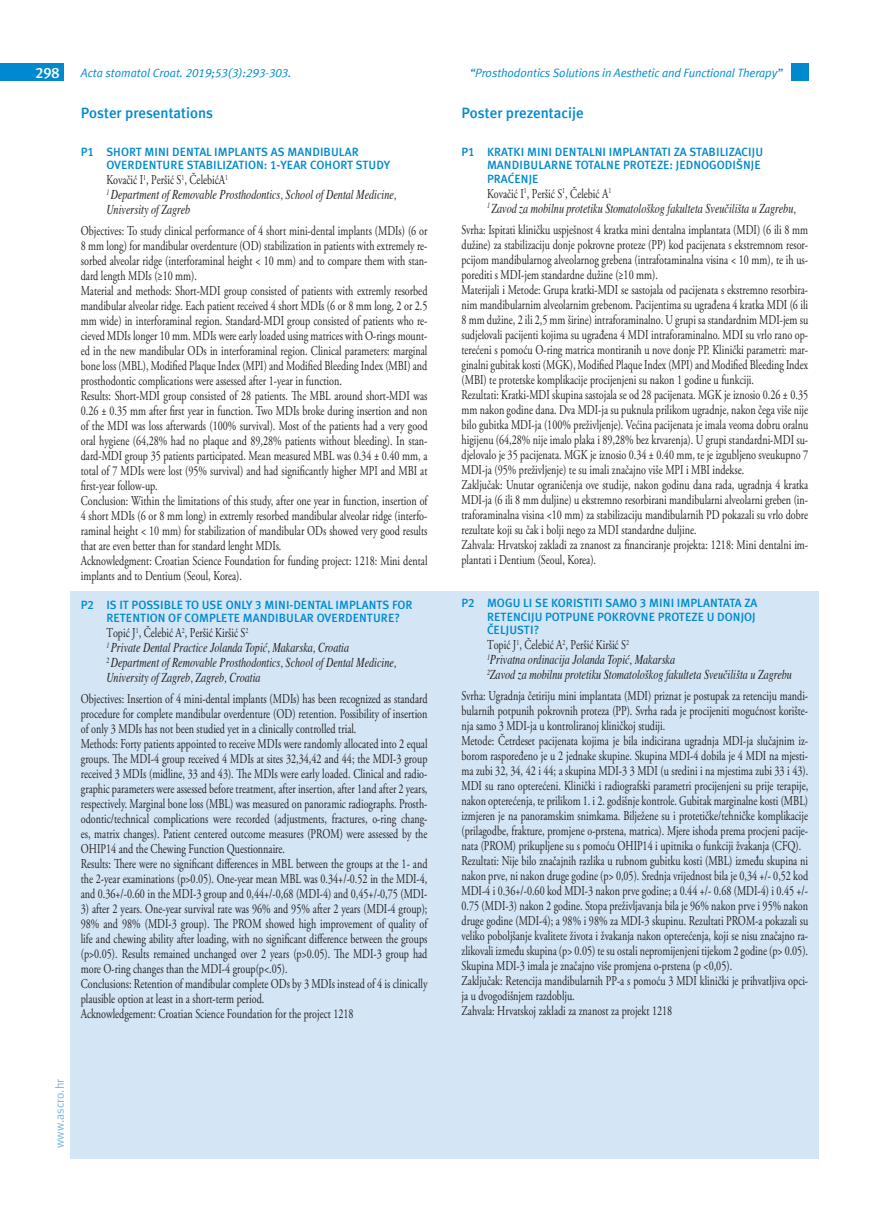
<style>
.page{position:relative;width:872px;height:1212px;background:#fff}
.page>*{position:absolute;margin:0;border:0;box-sizing:border-box;transform-origin:0 0}
.t1{font:700 15px "Meta ASC";color:#0089cf}
.t2{font:700 15px "Meta ASC";color:#fff}
.t3{font:13.5px/15px "Adobe Garamond Pro";color:#231f20;scale:.75 1}
.t4{font:italic 13.5px/15px "Times";color:#231f20;scale:.75 1}
.t5{font:700 12px/13.5px "Meta ASC";color:#0089cf}
.t6{font:italic 12px "Meta ASC";letter-spacing:-.01em;color:#0089cf}
.t7{font:12px "Meta ASC";color:#77b6e4}
</style>
<div class="page">
<div style="left:791px;top:64px;width:17px;height:17px;background:#0089cf"></div>
<div style="left:0;top:64px;width:64px;height:17px;background:#0089cf"></div>
<div style="left:70px;top:591px;width:749px;height:568px;background:#d4e6f6"></div>
<p class="t2" style="left:35px;top:64px;width:26px">298</p>
<p class="t6" style="left:81px;top:66px;width:212px">Acta stomatol Croat. 2019;53(3):293-303.</p>
<p class="t6" style="left:470px;top:66px;width:314px">“Prosthodontics Solutions in Aesthetic and Functional Therapy”</p>
<p class="t1" style="left:81px;top:104px;width:134px">Poster presentations</p>
<p class="t5" style="left:106px;top:145px;width:285px;text-indent:-26px">P1 SHORT MINI DENTAL IMPLANTS AS MANDIBULAR<br>OVERDENTURE STABILIZATION: 1-YEAR COHORT STUDY</p>
<p class="t3" style="left:106px;top:173px;width:164px">Kovačić I<sup>1</sup>, Peršić S<sup>1</sup>, ČelebićA<sup>1</sup></p>
<p class="t4" style="left:106px;top:186px;width:388px"><sup>1</sup> Department of Removable Prosthodontics, School of Dental Medicine,<br>University of Zagreb</p>
<p class="t3" style="left:81px;top:224px;width:464px">Objectives: To study clinical performance of 4 short mini-dental implants (MDIs) (6 or 8 mm long) for mandibular overdenture (OD) stabilization in patients with extremely re&shy;sorbed alveolar ridge (interforaminal height &lt; 10 mm) and to compare them with stan&shy;dard length MDIs (≥10 mm).<br>Material and methods: Short-MDI group consisted of patients with extremly resorbed mandibular alveolar ridge. Each patient received 4 short MDIs (6 or 8 mm long, 2 or 2.5 mm wide) in interforaminal region. Standard-MDI group consisted of patients who re&shy;cieved MDIs longer 10 mm. MDIs were early loaded using matrices with O-rings mount&shy;ed in the new mandibular ODs in interforaminal region. Clinical parameters: marginal bone loss (MBL), Modified Plaque Index (MPI) and Modified Bleeding Index (MBI) and prosthodontic complications were assessed after 1-year in function.<br>Results: Short-MDI group consisted of 28 patients. The MBL around short-MDI was 0.26 ± 0.35 mm after first year in function. Two MDIs broke during insertion and non of the MDI was loss afterwards (100% survival). Most of the patients had a very good oral hygiene (64,28% had no plaque and 89,28% patients without bleeding). In stan&shy;dard-MDI group 35 patients participated. Mean measured MBL was 0.34 ± 0.40 mm, a total of 7 MDIs were lost (95% survival) and had significantly higher MPI and MBI at first-year follow-up.<br>Conclusion: Within the limitations of this study, after one year in function, insertion of 4 short MDIs (6 or 8 mm long) in extremly resorbed mandibular alveolar ridge (interfo&shy;raminal height &lt; 10 mm) for stabilization of mandibular ODs showed very good results that are even better than for standard lenght MDIs.<br>Acknowledgment: Croatian Science Foundation for funding project: 1218: Mini dental implants and to Dentium (Seoul, Korea).</p>
<p class="t5" style="left:106px;top:598px;width:308px;text-indent:-26px">P2 IS IT POSSIBLE TO USE ONLY 3 MINI-DENTAL IMPLANTS FOR<br>RETENTION OF COMPLETE MANDIBULAR OVERDENTURE?</p>
<p class="t3" style="left:106px;top:626px;width:191px">Topić J<sup>1</sup>, Čelebić A<sup>2</sup>, Peršić Kiršić S<sup>2</sup></p>
<p class="t4" style="left:106px;top:639px;width:388px"><sup>1</sup> Private Dental Practice Jolanda Topić, Makarska, Croatia<br><sup>2</sup> Department of Removable Prosthodontics, School of Dental Medicine,<br>University of Zagreb, Zagreb, Croatia</p>
<p class="t3" style="left:81px;top:692px;width:464px">Objectives: Insertion of 4 mini-dental implants (MDIs) has been recognized as standard procedure for complete mandibular overdenture (OD) retention. Possibility of insertion of only 3 MDIs has not been studied yet in a clinically controlled trial.<br>Methods: Forty patients appointed to receive MDIs were randomly allocated into 2 equal groups. The MDI-4 group received 4 MDIs at sites 32,34,42 and 44; the MDI-3 group received 3 MDIs (midline, 33 and 43). The MDIs were early loaded. Clinical and radio&shy;graphic parameters were assessed before treatment, after insertion, after 1and after 2 years, respectively. Marginal bone loss (MBL) was measured on panoramic radiographs. Prosth&shy;odontic/technical complications were recorded (adjustments, fractures, o-ring chang&shy;es, matrix changes). Patient centered outcome measures (PROM) were assessed by the OHIP14 and the Chewing Function Questionnaire.<br>Results: There were no significant differences in MBL between the groups at the 1- and the 2-year examinations (p&gt;0.05). One-year mean MBL was 0.34+/-0.52 in the MDI-4, and 0.36+/-0.60 in the MDI-3 group and 0,44+/-0,68 (MDI-4) and 0,45+/-0,75 (MDI-</p>
<p class="t3" style="left:81px;top:902px;width:464px">3) after 2 years. One-year survival rate was 96% and 95% after 2 years (MDI-4 group); 98% and 98% (MDI-3 group). The PROM showed high improvement of quality of life and chewing ability after loading, with no significant difference between the groups (p&gt;0.05). Results remained unchanged over 2 years (p&gt;0.05). The MDI-3 group had more O-ring changes than the MDI-4 group(p&lt;.05).<br>Conclusions: Retention of mandibular complete ODs by 3 MDIs instead of 4 is clinically plausible option at least in a short-term period.<br>Acknowledgement: Croatian Science Foundation for the project 1218</p>
<p class="t1" style="left:461px;top:104px;width:124px">Poster prezentacije</p>
<p class="t5" style="left:487px;top:145px;width:278px;text-indent:-26px">P1 KRATKI MINI DENTALNI IMPLANTATI ZA STABILIZACIJU<br>MANDIBULARNE TOTALNE PROTEZE: JEDNOGODIŠNJE<br>PRAĆENJE</p>
<p class="t3" style="left:487px;top:186px;width:167px">Kovačić I<sup>1</sup>, Peršić S<sup>1</sup>, Čelebić A<sup>1</sup></p>
<p class="t4" style="left:487px;top:200px;width:413px"><sup>1</sup> Zavod za mobilnu protetiku Stomatološkog fakulteta Sveučilišta u Zagrebu,</p>
<p class="t3" style="left:461px;top:222px;width:464px">Svrha: Ispitati kliničku uspješnost 4 kratka mini dentalna implantata (MDI) (6 ili 8 mm dužine) za stabilizaciju donje pokrovne proteze (PP) kod pacijenata s ekstremnom resor&shy;pcijom mandibularnog alveolarnog grebena (intrafotaminalna visina &lt; 10 mm), te ih us&shy;porediti s MDI-jem standardne dužine (≥10 mm).<br>Materijali i Metode: Grupa kratki-MDI se sastojala od pacijenata s ekstremno resorbira&shy;nim mandibularnim alveolarnim grebenom. Pacijentima su ugrađena 4 kratka MDI (6 ili 8 mm dužine, 2 ili 2,5 mm širine) intraforaminalno. U grupi sa standardnim MDI-jem su sudjelovali pacijenti kojima su ugrađena 4 MDI intraforaminalno. MDI su vrlo rano op&shy;terećeni s pomoću O-ring matrica montiranih u nove donje PP. Klinički parametri: mar&shy;ginalni gubitak kosti (MGK), Modified Plaque Index (MPI) and Modified Bleeding Index (MBI) te protetske komplikacije procijenjeni su nakon 1 godine u funkciji.<br>Rezultati: Kratki-MDI skupina sastojala se od 28 pacijenata. MGK je iznosio 0.26 ± 0.35 mm nakon godine dana. Dva MDI-ja su puknula prilikom ugradnje, nakon čega više nije bilo gubitka MDI-ja (100% preživljenje). Većina pacijenata je imala veoma dobru oralnu higijenu (64,28% nije imalo plaka i 89,28% bez krvarenja). U grupi standardni-MDI su&shy;djelovalo je 35 pacijenata. MGK je iznosio 0.34 ± 0.40 mm, te je izgubljeno sveukupno 7<br>MDI-ja (95% preživljenje) te su imali značajno više MPI i MBI indekse.<br>Zaključak: Unutar ograničenja ove studije, nakon godinu dana rada, ugradnja 4 kratka MDI-ja (6 ili 8 mm duljine) u ekstremno resorbirani mandibularni alveolarni greben (in&shy;traforaminalna visina &lt;10 mm) za stabilizaciju mandibularnih PD pokazali su vrlo dobre rezultate koji su čak i bolji nego za MDI standardne duljine.<br>Zahvala: Hrvatskoj zakladi za znanost za financiranje projekta: 1218: Mini dentalni im&shy;plantati i Dentium (Seoul, Korea).</p>
<p class="t5" style="left:487px;top:596px;width:272px;text-indent:-26px">P2 MOGU LI SE KORISTITI SAMO 3 MINI IMPLANTATA ZA<br>RETENCIJU POTPUNE POKROVNE PROTEZE U DONJOJ<br>ČELJUSTI?</p>
<p class="t3" style="left:487px;top:638px;width:191px">Topić J<sup>1</sup>, Čelebić A<sup>2</sup>, Peršić Kiršić S<sup>2</sup></p>
<p class="t4" style="left:487px;top:651px;width:408px"><sup>1</sup>Privatna ordinacija Jolanda Topić, Makarska<br><sup>2</sup>Zavod za mobilnu protetiku Stomatološkog fakulteta Sveučilišta u Zagrebu</p>
<p class="t3" style="left:461px;top:689px;width:464px">Svrha: Ugradnja četiriju mini implantata (MDI) priznat je postupak za retenciju mandi&shy;bularnih potpunih pokrovnih proteza (PP). Svrha rada je procijeniti mogućnost korište&shy;nja samo 3 MDI-ja u kontroliranoj kliničkoj studiji.<br>Metode: Četrdeset pacijenata kojima je bila indicirana ugradnja MDI-ja slučajnim iz&shy;borom raspoređeno je u 2 jednake skupine. Skupina MDI-4 dobila je 4 MDI na mjesti&shy;ma zubi 32, 34, 42 i 44; a skupina MDI-3 3 MDI (u sredini i na mjestima zubi 33 i 43).<br>MDI su rano opterećeni. Klinički i radiografski parametri procijenjeni su prije terapije, nakon opterećenja, te prilikom 1. i 2. godišnje kontrole. Gubitak marginalne kosti (MBL) izmjeren je na panoramskim snimkama. Bilježene su i protetičke/tehničke komplikacije (prilagodbe, frakture, promjene o-prstena, matrica). Mjere ishoda prema procjeni pacije&shy;nata (PROM) prikupljene su s pomoću OHIP14 i upitnika o funkciji žvakanja (CFQ).<br>Rezultati: Nije bilo značajnih razlika u rubnom gubitku kosti (MBL) između skupina ni nakon prve, ni nakon druge godine (p&gt; 0,05). Srednja vrijednost bila je 0,34 +/- 0,52 kod MDI-4 i 0.36+/-0.60 kod MDI-3 nakon prve godine; a 0.44 +/- 0.68 (MDI-4) i 0.45 +/- 0.75 (MDI-3) nakon 2 godine. Stopa preživljavanja bila je 96% nakon prve i 95% nakon druge godine (MDI-4); a 98% i 98% za MDI-3 skupinu. Rezultati PROM-a pokazali su veliko poboljšanje kvalitete života i žvakanja nakon opterećenja, koji se nisu značajno ra&shy;zlikovali između skupina (p&gt; 0.05) te su ostali nepromijenjeni tijekom 2 godine (p&gt; 0.05).<br>Skupina MDI-3 imala je značajno više promjena o-prstena (p &lt;0,05).<br>Zaključak: Retencija mandibularnih PP-a s pomoću 3 MDI klinički je prihvatljiva opci&shy;ja u dvogodišnjem razdoblju.<br>Zahvala: Hrvatskoj zakladi za znanost za projekt 1218</p>
<p class="t7" style="left:53px;top:1148px;width:71px;rotate:-90deg">www.ascro.hr</p>
</div>
